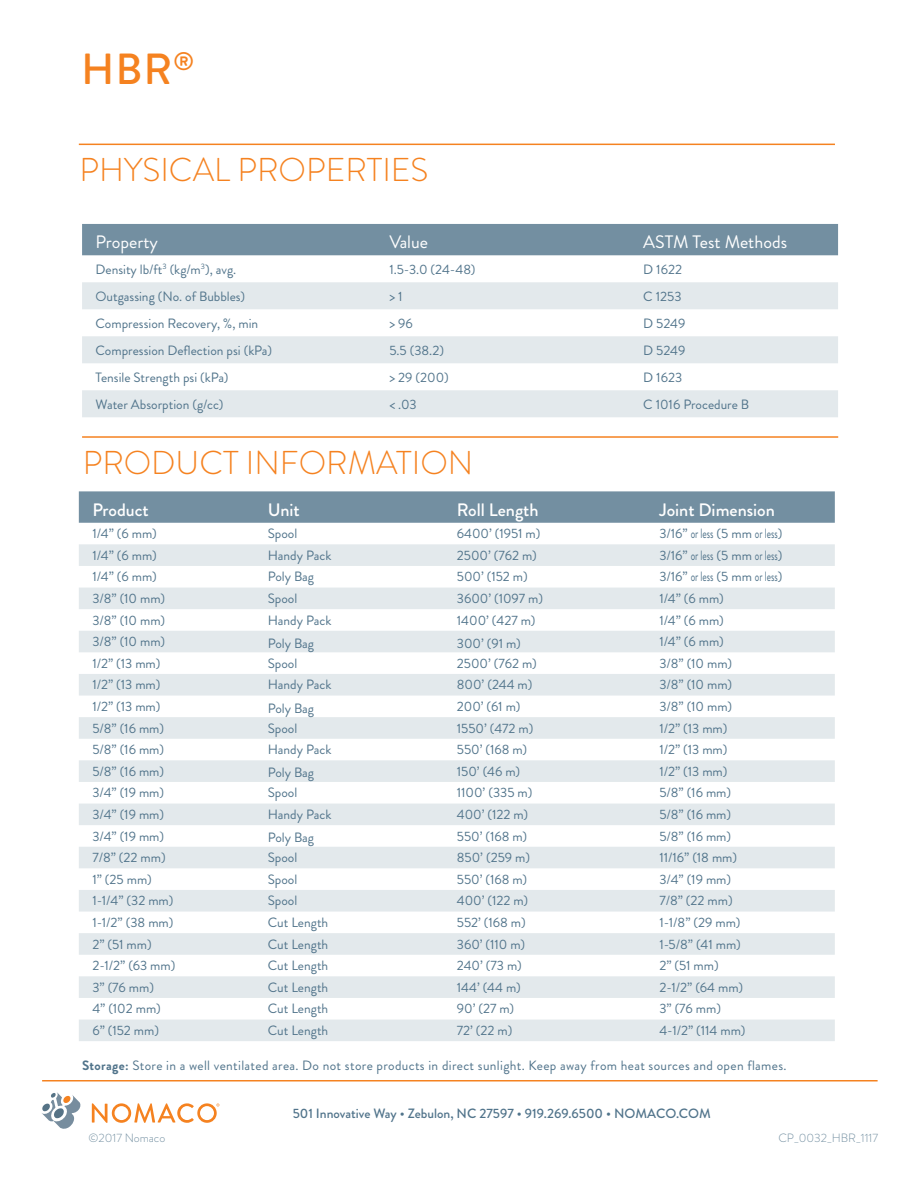
<style>
.page{position:relative;width:918px;height:1188px;background:#fff}
.page>*{position:absolute;margin:0;border:0;box-sizing:border-box;transform-origin:0 0}
.t1{font:500 43.5px "Brandon Grotesque";color:#f58220}
.t2{font:300 33px "Brandon Grotesque";color:#f58220}
.t3{font:500 18px "Brandon Grotesque";color:#fff}
.t4{font:18px "Brandon Grotesque";color:#fff}
.t5{font:13.5px "Brandon Grotesque";color:#51748b}
.t6{font:13.5px "Brandon Grotesque";letter-spacing:.025em;color:#51748b}
.t7{font:500 13.5px "Brandon Grotesque";color:#51748b}
.t8{font:300 12px "Brandon Grotesque";color:#738fa1}
.s1{font-weight:700}
</style>
<div class="page">
<svg style="left:42px;top:1092px;width:39px;height:37px"></svg>
<svg style="left:92px;top:1103px;width:127px;height:20px"></svg>
<hr style="left:79px;top:144px;width:756px;height:1px;background:#f58220">
<hr style="left:42px;top:1080px;width:836px;height:2px;background:#f58220">
<div style="left:82px;top:224px;width:756px;height:31px;background:#738fa1"></div>
<svg style="left:82px;top:282px;width:756px;height:135px;fill:#e3e9ec"></svg>
<div style="left:79px;top:491px;width:756px;height:32px;background:#738fa1"></div>
<svg style="left:79px;top:544px;width:756px;height:497px;fill:#e4eaec"></svg>
<hr style="left:82px;top:436px;width:756px;height:2px;background:#f58220">
<h1 class="t1" style="left:81px;top:39px;width:115px">HBR<sup>®</sup></h1>
<h2 class="t2" style="left:80px;top:147px;width:351px">PHYSICAL PROPERTIES</h2>
<h3 class="t4" style="left:96px;top:230px;width:64px">Property</h3>
<h3 class="t4" style="left:389px;top:230px;width:40px">Value</h3>
<h3 class="t4" style="left:643px;top:230px;width:145px">ASTM Test Methods</h3>
<p class="t5" style="left:96px;top:260px;width:142px">Density lb/ft<sup>3</sup> (kg/m<sup>3</sup>), avg.</p>
<p class="t5" style="left:389px;top:260px;width:88px">1.5-3.0 (24-48)</p>
<p class="t5" style="left:643px;top:260px;width:40px">D 1622</p>
<p class="t5" style="left:96px;top:287px;width:151px">Outgassing (No. of Bubbles)</p>
<p class="t5" style="left:389px;top:287px;width:15px">&gt; 1</p>
<p class="t5" style="left:643px;top:287px;width:40px">C 1253</p>
<p class="t5" style="left:96px;top:314px;width:164px">Compression Recovery, %, min</p>
<p class="t5" style="left:389px;top:314px;width:25px">&gt; 96</p>
<p class="t5" style="left:643px;top:314px;width:44px">D 5249</p>
<p class="t5" style="left:96px;top:341px;width:178px">Compression Deflection psi (kPa)</p>
<p class="t5" style="left:389px;top:341px;width:56px">5.5 (38.2)</p>
<p class="t5" style="left:643px;top:341px;width:44px">D 5249</p>
<p class="t5" style="left:96px;top:368px;width:134px">Tensile Strength psi (kPa)</p>
<p class="t5" style="left:389px;top:368px;width:61px">&gt; 29 (200)</p>
<p class="t5" style="left:643px;top:368px;width:41px">D 1623</p>
<p class="t5" style="left:96px;top:395px;width:130px">Water Absorption (g/cc)</p>
<p class="t5" style="left:389px;top:395px;width:29px">&lt; .03</p>
<p class="t5" style="left:643px;top:395px;width:108px">C 1016 Procedure B</p>
<h2 class="t2" style="left:83px;top:440px;width:392px">PRODUCT INFORMATION</h2>
<h3 class="t3" style="left:92px;top:497px;width:58px">Product</h3>
<h3 class="t3" style="left:268px;top:497px;width:33px">Unit</h3>
<h3 class="t3" style="left:457px;top:497px;width:83px">Roll Length</h3>
<h3 class="t3" style="left:659px;top:497px;width:117px">Joint Dimension</h3>
<p class="t5" style="left:92px;top:524px;width:66px">1/4” (6 mm)</p>
<p class="t5" style="left:268px;top:524px;width:31px">Spool</p>
<p class="t5" style="left:457px;top:524px;width:85px">6400’ (1951 m)</p>
<p class="t5" style="left:659px;top:524px;width:125px">3/16” or less (5 mm or less)</p>
<p class="t5" style="left:92px;top:546px;width:66px">1/4” (6 mm)</p>
<p class="t5" style="left:268px;top:546px;width:65px">Handy Pack</p>
<p class="t5" style="left:457px;top:546px;width:82px">2500’ (762 m)</p>
<p class="t5" style="left:659px;top:546px;width:125px">3/16” or less (5 mm or less)</p>
<p class="t5" style="left:92px;top:568px;width:66px">1/4” (6 mm)</p>
<p class="t5" style="left:268px;top:568px;width:48px">Poly Bag</p>
<p class="t5" style="left:457px;top:568px;width:72px">500’ (152 m)</p>
<p class="t5" style="left:659px;top:568px;width:125px">3/16” or less (5 mm or less)</p>
<p class="t5" style="left:92px;top:589px;width:74px">3/8” (10 mm)</p>
<p class="t5" style="left:268px;top:589px;width:31px">Spool</p>
<p class="t5" style="left:457px;top:589px;width:88px">3600’ (1097 m)</p>
<p class="t5" style="left:659px;top:589px;width:66px">1/4” (6 mm)</p>
<p class="t5" style="left:92px;top:611px;width:74px">3/8” (10 mm)</p>
<p class="t5" style="left:268px;top:611px;width:65px">Handy Pack</p>
<p class="t5" style="left:457px;top:611px;width:80px">1400’ (427 m)</p>
<p class="t5" style="left:659px;top:611px;width:66px">1/4” (6 mm)</p>
<p class="t5" style="left:92px;top:632px;width:74px">3/8” (10 mm)</p>
<p class="t5" style="left:268px;top:634px;width:48px">Poly Bag</p>
<p class="t5" style="left:457px;top:634px;width:66px">300’ (91 m)</p>
<p class="t5" style="left:659px;top:632px;width:66px">1/4” (6 mm)</p>
<p class="t5" style="left:92px;top:654px;width:70px">1/2” (13 mm)</p>
<p class="t5" style="left:268px;top:654px;width:31px">Spool</p>
<p class="t5" style="left:457px;top:654px;width:82px">2500’ (762 m)</p>
<p class="t5" style="left:659px;top:654px;width:74px">3/8” (10 mm)</p>
<p class="t5" style="left:92px;top:676px;width:70px">1/2” (13 mm)</p>
<p class="t5" style="left:268px;top:676px;width:65px">Handy Pack</p>
<p class="t5" style="left:457px;top:676px;width:77px">800’ (244 m)</p>
<p class="t5" style="left:659px;top:676px;width:74px">3/8” (10 mm)</p>
<p class="t5" style="left:92px;top:697px;width:70px">1/2” (13 mm)</p>
<p class="t5" style="left:268px;top:699px;width:48px">Poly Bag</p>
<p class="t5" style="left:457px;top:697px;width:65px">200’ (61 m)</p>
<p class="t5" style="left:659px;top:697px;width:74px">3/8” (10 mm)</p>
<p class="t5" style="left:92px;top:719px;width:73px">5/8” (16 mm)</p>
<p class="t5" style="left:268px;top:719px;width:31px">Spool</p>
<p class="t5" style="left:457px;top:719px;width:78px">1550’ (472 m)</p>
<p class="t5" style="left:659px;top:719px;width:70px">1/2” (13 mm)</p>
<p class="t5" style="left:92px;top:740px;width:73px">5/8” (16 mm)</p>
<p class="t5" style="left:268px;top:740px;width:65px">Handy Pack</p>
<p class="t5" style="left:457px;top:740px;width:72px">550’ (168 m)</p>
<p class="t5" style="left:659px;top:740px;width:70px">1/2” (13 mm)</p>
<p class="t5" style="left:92px;top:762px;width:73px">5/8” (16 mm)</p>
<p class="t5" style="left:268px;top:763px;width:48px">Poly Bag</p>
<p class="t5" style="left:457px;top:762px;width:65px">150’ (46 m)</p>
<p class="t5" style="left:659px;top:762px;width:70px">1/2” (13 mm)</p>
<p class="t5" style="left:92px;top:784px;width:73px">3/4” (19 mm)</p>
<p class="t5" style="left:268px;top:784px;width:31px">Spool</p>
<p class="t5" style="left:457px;top:784px;width:77px">1100’ (335 m)</p>
<p class="t5" style="left:659px;top:784px;width:73px">5/8” (16 mm)</p>
<p class="t5" style="left:92px;top:805px;width:73px">3/4” (19 mm)</p>
<p class="t5" style="left:268px;top:805px;width:65px">Handy Pack</p>
<p class="t5" style="left:457px;top:805px;width:73px">400’ (122 m)</p>
<p class="t5" style="left:659px;top:805px;width:73px">5/8” (16 mm)</p>
<p class="t5" style="left:92px;top:827px;width:73px">3/4” (19 mm)</p>
<p class="t5" style="left:268px;top:828px;width:48px">Poly Bag</p>
<p class="t5" style="left:457px;top:827px;width:72px">550’ (168 m)</p>
<p class="t5" style="left:659px;top:827px;width:73px">5/8” (16 mm)</p>
<p class="t5" style="left:92px;top:848px;width:75px">7/8” (22 mm)</p>
<p class="t5" style="left:268px;top:848px;width:31px">Spool</p>
<p class="t5" style="left:457px;top:848px;width:75px">850’ (259 m)</p>
<p class="t5" style="left:659px;top:848px;width:79px">11/16” (18 mm)</p>
<p class="t5" style="left:92px;top:870px;width:61px">1” (25 mm)</p>
<p class="t5" style="left:268px;top:870px;width:31px">Spool</p>
<p class="t5" style="left:457px;top:870px;width:72px">550’ (168 m)</p>
<p class="t5" style="left:659px;top:870px;width:73px">3/4” (19 mm)</p>
<p class="t5" style="left:92px;top:892px;width:83px">1-1/4” (32 mm)</p>
<p class="t5" style="left:268px;top:892px;width:31px">Spool</p>
<p class="t5" style="left:457px;top:892px;width:73px">400’ (122 m)</p>
<p class="t5" style="left:659px;top:892px;width:75px">7/8” (22 mm)</p>
<p class="t5" style="left:92px;top:913px;width:83px">1-1/2” (38 mm)</p>
<p class="t5" style="left:268px;top:913px;width:62px">Cut Length</p>
<p class="t5" style="left:457px;top:913px;width:70px">552’ (168 m)</p>
<p class="t5" style="left:659px;top:913px;width:83px">1-1/8” (29 mm)</p>
<p class="t5" style="left:92px;top:935px;width:61px">2” (51 mm)</p>
<p class="t5" style="left:268px;top:935px;width:62px">Cut Length</p>
<p class="t5" style="left:457px;top:935px;width:70px">360’ (110 m)</p>
<p class="t5" style="left:659px;top:935px;width:83px">1-5/8” (41 mm)</p>
<p class="t5" style="left:92px;top:956px;width:85px">2-1/2” (63 mm)</p>
<p class="t5" style="left:268px;top:956px;width:62px">Cut Length</p>
<p class="t5" style="left:457px;top:956px;width:67px">240’ (73 m)</p>
<p class="t5" style="left:659px;top:956px;width:61px">2” (51 mm)</p>
<p class="t5" style="left:92px;top:978px;width:63px">3” (76 mm)</p>
<p class="t5" style="left:268px;top:978px;width:62px">Cut Length</p>
<p class="t5" style="left:457px;top:978px;width:66px">144’ (44 m)</p>
<p class="t5" style="left:659px;top:978px;width:85px">2-1/2” (64 mm)</p>
<p class="t5" style="left:92px;top:1000px;width:70px">4” (102 mm)</p>
<p class="t5" style="left:268px;top:1000px;width:62px">Cut Length</p>
<p class="t5" style="left:457px;top:1000px;width:59px">90’ (27 m)</p>
<p class="t5" style="left:659px;top:1000px;width:63px">3” (76 mm)</p>
<p class="t5" style="left:92px;top:1021px;width:68px">6” (152 mm)</p>
<p class="t5" style="left:268px;top:1021px;width:62px">Cut Length</p>
<p class="t5" style="left:457px;top:1021px;width:57px">72’ (22 m)</p>
<p class="t5" style="left:659px;top:1021px;width:88px">4-1/2” (114 mm)</p>
<p class="t6" style="left:82px;top:1056px;width:706px"><span class="s1">Storage:</span> Store in a well ventilated area. Do not store products in direct sunlight. Keep away from heat sources and open flames.</p>
<p class="t8" style="left:89px;top:1130px;width:78px">©2017 Nomaco</p>
<p class="t7" style="left:293px;top:1104px;width:420px">501 Innovative Way • Zebulon, NC 27597 • 919.269.6500 • NOMACO.COM</p>
<p class="t8" style="left:778px;top:1130px;width:101px">CP_0032_HBR_1117</p>
</div>
